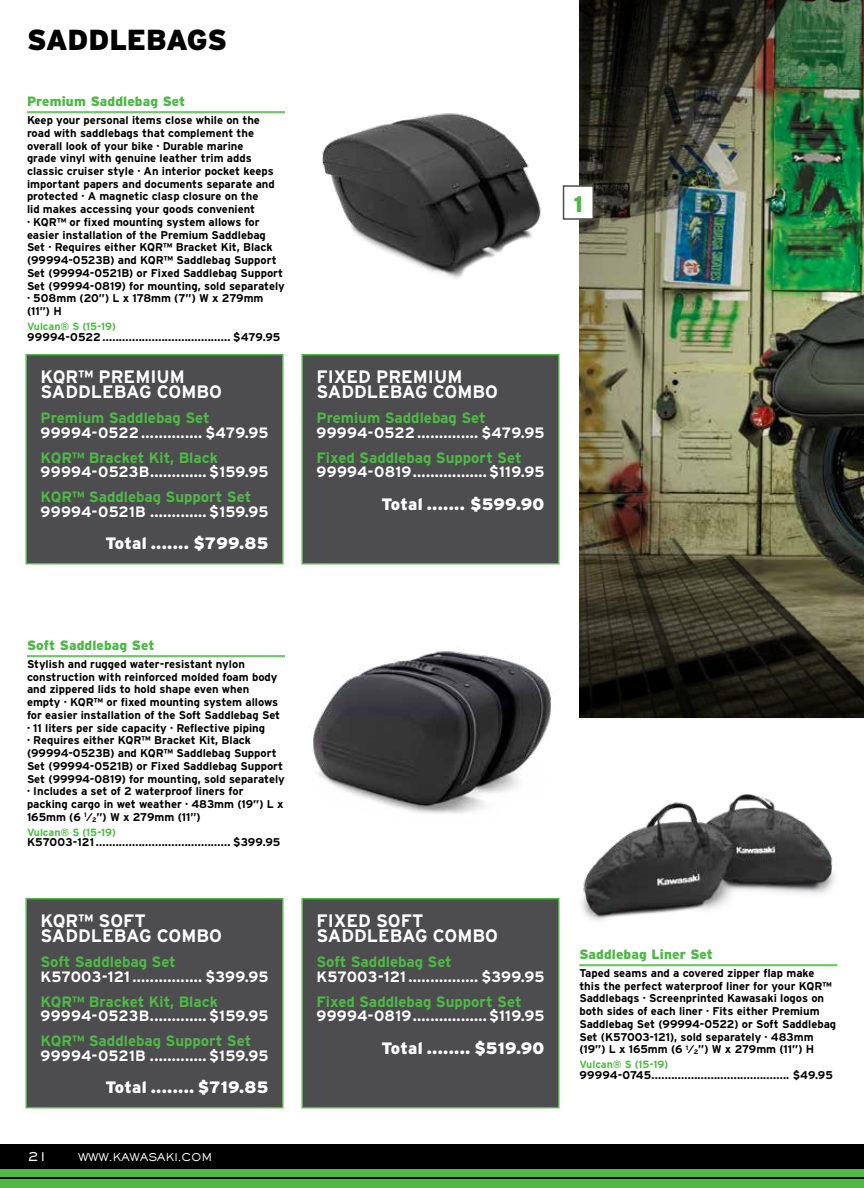
<style>
.page{position:relative;width:864px;height:1188px;background:#fff}
.page>*{position:absolute;margin:0;border:0;box-sizing:border-box;transform-origin:0 0}
.t1{font:900 28.95px "Interstate";letter-spacing:-.015em;color:#000}
.t2{font:900 22.5px "Interstate";color:#50b848}
.t3{font:700 18px/15px "Interstate";color:#fff}
.t4{font:900 16.5px "Interstate";letter-spacing:.015em;color:#fff}
.t5{font:700 15px "Interstate";letter-spacing:.02em;color:#fff}
.t6{font:700 15px "Interstate";color:#50b848}
.t7{font:700 15px "Interstate";color:#fff}
.t8{font:900 13.5px "Interstate";letter-spacing:.01em;color:#50b848}
.t9{font:500 13.5px "AT Sackers Gothic";color:#fff}
.t10{font:700 11.25px/12.8px "Interstate";color:#000}
.t11{font:700 10.5px "Interstate";color:#50b848}
.t12{font:500 10.5px "AT Sackers Gothic";letter-spacing:-.02em;color:#fff}
.s1{font-weight:400}
.s2{font-size:6.6px}
</style>
<div class="page">
<img style="left:579px;top:0;width:285px;height:718px">
<img style="left:581px;top:794px;width:254px;height:127px">
<hr style="left:579px;top:965px;width:258px;height:1px;background:#50b848">
<hr style="left:27px;top:112px;width:258px;height:1px;background:#50b848">
<img style="left:270px;top:63px;width:337px;height:225px">
<div style="left:302px;top:355px;width:257px;height:209px;background:#4d4d4f"></div>
<div style="left:301px;top:354px;width:258px;height:210px;border:2px solid #50b848"></div>
<div style="left:26px;top:355px;width:257px;height:209px;background:#4d4d4f"></div>
<div style="left:25px;top:354px;width:258px;height:210px;border:2px solid #50b848"></div>
<div style="left:564px;top:186px;width:29px;height:33px;background:#fff"></div>
<div style="left:563px;top:185px;width:31px;height:35px;border:2px solid #4d4d4f"></div>
<div style="left:26px;top:899px;width:257px;height:209px;background:#4d4d4f"></div>
<div style="left:25px;top:898px;width:258px;height:210px;border:2px solid #50b848"></div>
<hr style="left:27px;top:656px;width:258px;height:1px;background:#50b848">
<img style="left:273px;top:594px;width:346px;height:274px">
<div style="left:302px;top:899px;width:257px;height:209px;background:#4d4d4f"></div>
<div style="left:301px;top:898px;width:258px;height:210px;border:2px solid #50b848"></div>
<div style="left:0;top:1144px;width:864px;height:44px;background:#000"></div>
<hr style="left:0;top:1173px;width:864px;height:4px;background:#50b848">
<div style="left:0;top:1179px;width:864px;height:9px;background:#50b848"></div>
<hr style="left:0;top:1169px;width:864px;height:2px;background:#50b848">
<h1 class="t1" style="left:27px;top:23px;width:202px">SADDLEBAGS</h1>
<p class="t8" style="left:27px;top:94px;width:160px">Premium Saddlebag Set</p>
<p class="t10" style="left:27px;top:114px;width:259px">Keep your personal items close while on the road with saddlebags that complement the overall look of your bike · Durable marine<br>grade vinyl with genuine leather trim adds classic cruiser style · An interior pocket keeps important papers and documents separate and protected · A magnetic clasp closure on the<br>lid makes accessing your goods convenient<br>· KQR™ or fixed mounting system allows for easier installation of the Premium Saddlebag Set · Requires either KQR™ Bracket Kit, Black (99994-0523B) and KQR™ Saddlebag Support Set (99994-0521B) or Fixed Saddlebag Support Set (99994-0819) for mounting, sold separately · 508mm (20”) L x 178mm (7”) W x 279mm (11”) H</p>
<p class="t11" style="left:27px;top:321px;width:91px">Vulcan® S (15-19)</p>
<p class="t10" style="left:27px;top:330px;width:255px">99994-0522....................................... $479.95</p>
<h3 class="t3" style="left:40px;top:369px;width:183px">KQR™ PREMIUM<br>SADDLEBAG COMBO</h3>
<h3 class="t6" style="left:40px;top:410px;width:171px">Premium Saddlebag Set</h3>
<h3 class="t7" style="left:40px;top:424px;width:230px">99994-0522.............. $479.95</h3>
<h3 class="t6" style="left:41px;top:449px;width:179px">KQR™ Bracket Kit, Black</h3>
<h3 class="t5" style="left:41px;top:464px;width:229px">99994-0523B............. $159.95</h3>
<h3 class="t6" style="left:41px;top:489px;width:212px">KQR™ Saddlebag Support Set</h3>
<h3 class="t5" style="left:41px;top:503px;width:229px">99994-0521B ............. $159.95</h3>
<h3 class="t4" style="left:106px;top:534px;width:164px">Total ....... $799.85</h3>
<h2 class="t2" style="left:574px;top:191px;width:11px">1</h2>
<h3 class="t3" style="left:316px;top:369px;width:183px">FIXED PREMIUM<br>SADDLEBAG COMBO</h3>
<h3 class="t6" style="left:316px;top:410px;width:171px">Premium Saddlebag Set</h3>
<h3 class="t7" style="left:316px;top:424px;width:230px">99994-0522.............. $479.95</h3>
<h3 class="t6" style="left:317px;top:449px;width:207px">Fixed Saddlebag Support Set</h3>
<h3 class="t5" style="left:317px;top:464px;width:229px">99994-0819.................$119.95</h3>
<h3 class="t4" style="left:382px;top:495px;width:164px">Total ....... $599.90</h3>
<p class="t8" style="left:27px;top:638px;width:129px">Soft Saddlebag Set</p>
<p class="t10" style="left:27px;top:658px;width:259px">Stylish and rugged water-resistant nylon construction with reinforced molded foam body and zippered lids to hold shape even when empty · KQR™ or fixed mounting system allows for easier installation of the Soft Saddlebag Set · 11 liters per side capacity · Reflective piping<br>· Requires either KQR™ Bracket Kit, Black (99994-0523B) and KQR™ Saddlebag Support Set (99994-0521B) or Fixed Saddlebag Support Set (99994-0819) for mounting, sold separately · Includes a set of 2 waterproof liners for packing cargo in wet weather · 483mm (19”) L x 165mm (6 <sup>1</sup><span class="s1">⁄</span><span class="s2">2</span>”) W x 279mm (11”)</p>
<p class="t11" style="left:27px;top:826px;width:91px">Vulcan® S (15-19)</p>
<p class="t10" style="left:27px;top:836px;width:255px">K57003-121......................................... $399.95</p>
<h3 class="t3" style="left:40px;top:913px;width:183px">KQR™ SOFT<br>SADDLEBAG COMBO</h3>
<h3 class="t6" style="left:40px;top:954px;width:137px">Soft Saddlebag Set</h3>
<h3 class="t5" style="left:40px;top:968px;width:229px">K57003-121................ $399.95</h3>
<h3 class="t6" style="left:40px;top:993px;width:179px">KQR™ Bracket Kit, Black</h3>
<h3 class="t5" style="left:40px;top:1008px;width:229px">99994-0523B............. $159.95</h3>
<h3 class="t6" style="left:40px;top:1033px;width:212px">KQR™ Saddlebag Support Set</h3>
<h3 class="t5" style="left:40px;top:1047px;width:229px">99994-0521B ............. $159.95</h3>
<h3 class="t4" style="left:106px;top:1078px;width:164px">Total ........ $719.85</h3>
<p class="t9" style="left:27px;top:1147px;width:21px">21</p>
<p class="t12" style="left:78px;top:1150px;width:136px">WWW.KAWASAKI.COM</p>
<h3 class="t3" style="left:316px;top:913px;width:183px">FIXED SOFT<br>SADDLEBAG COMBO</h3>
<h3 class="t6" style="left:316px;top:954px;width:137px">Soft Saddlebag Set</h3>
<h3 class="t5" style="left:316px;top:968px;width:229px">K57003-121................ $399.95</h3>
<h3 class="t6" style="left:316px;top:993px;width:207px">Fixed Saddlebag Support Set</h3>
<h3 class="t5" style="left:316px;top:1008px;width:229px">99994-0819.................$119.95</h3>
<h3 class="t4" style="left:382px;top:1039px;width:164px">Total ........ $519.90</h3>
<p class="t8" style="left:579px;top:947px;width:135px">Saddlebag Liner Set</p>
<p class="t10" style="left:579px;top:967px;width:258px">Taped seams and a covered zipper flap make this the perfect waterproof liner for your KQR™ Saddlebags · Screenprinted Kawasaki logos on both sides of each liner · Fits either Premium Saddlebag Set (99994-0522) or Soft Saddlebag Set (K57003-121), sold separately · 483mm (19”) L x 165mm (6 <sup>1</sup><span class="s1">⁄</span><span class="s2">2</span>”) W x 279mm (11”) H</p>
<p class="t11" style="left:579px;top:1059px;width:91px">Vulcan® S (15-19)</p>
<p class="t10" style="left:579px;top:1069px;width:255px">99994-0745.......................................... $49.95</p>
</div>
